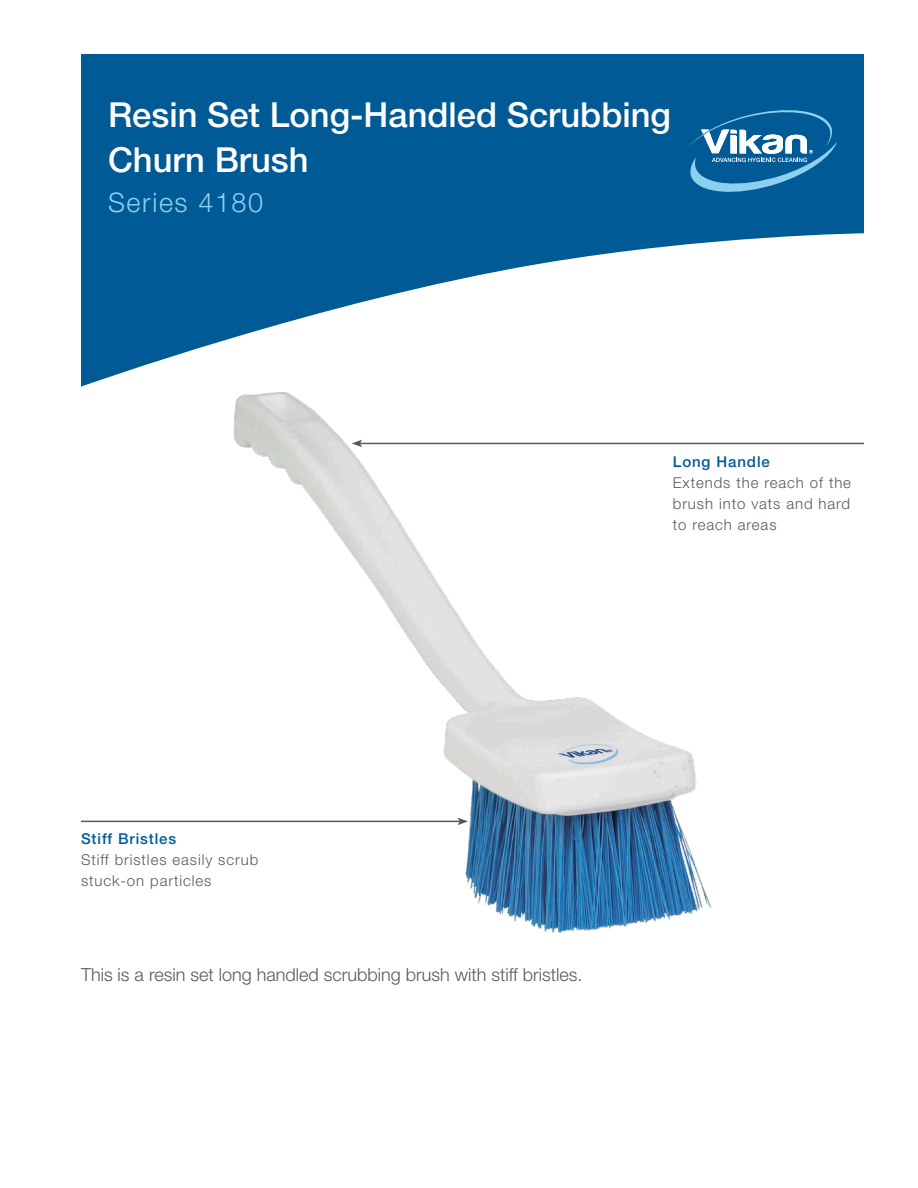
<style>
.page{position:relative;width:918px;height:1188px;background:#fff}
.page>*{position:absolute;margin:0;border:0;box-sizing:border-box;transform-origin:0 0}
.t1{font:500 34.5px/45px "Helvetica Neue LT Std";color:#fff}
.t2{font:300 27px "Helvetica Neue LT Std";letter-spacing:.06em;color:#8dcfef}
.t3{font:300 18px "Helvetica Neue LT Std";color:#57595b}
.t4{font:300 15px/21px "Helvetica Neue LT Std";letter-spacing:.06em;color:#57595b;text-align:justify}
.t5{font:500 15px "Helvetica Neue LT Std";letter-spacing:.06em;color:#005a96}
</style>
<div class="page">
<svg style="left:81px;top:54px;width:783px;height:333px;fill:#005a96"></svg>
<svg style="left:688px;top:110px;width:149px;height:82px;background:#2f7bac"></svg>
<img style="left:202px;top:392px;width:540px;height:540px">
<hr style="left:360px;top:443px;width:504px;height:1px;background:#57595b">
<svg style="left:352px;top:440px;width:10px;height:7px"></svg>
<hr style="left:81px;top:821px;width:379px;height:1px;background:#57595b">
<svg style="left:458px;top:818px;width:10px;height:7px"></svg>
<h1 class="t1" style="left:108px;top:92px;width:565px">Resin Set Long-Handled Scrubbing<br>Churn Brush</h1>
<h2 class="t2" style="left:108px;top:186px;width:157px">Series 4180</h2>
<p class="t5" style="left:673px;top:452px;width:99px">Long Handle</p>
<p class="t4" style="left:673px;top:472px;width:180px">Extends the reach of the brush into vats and hard to reach areas</p>
<p class="t5" style="left:81px;top:829px;width:97px">Stiff Bristles</p>
<p class="t4" style="left:81px;top:848px;width:179px">Stiff bristles easily scrub stuck-on particles</p>
<p class="t3" style="left:81px;top:963px;width:503px">This is a resin set long handled scrubbing brush with stiff bristles.</p>
</div>
